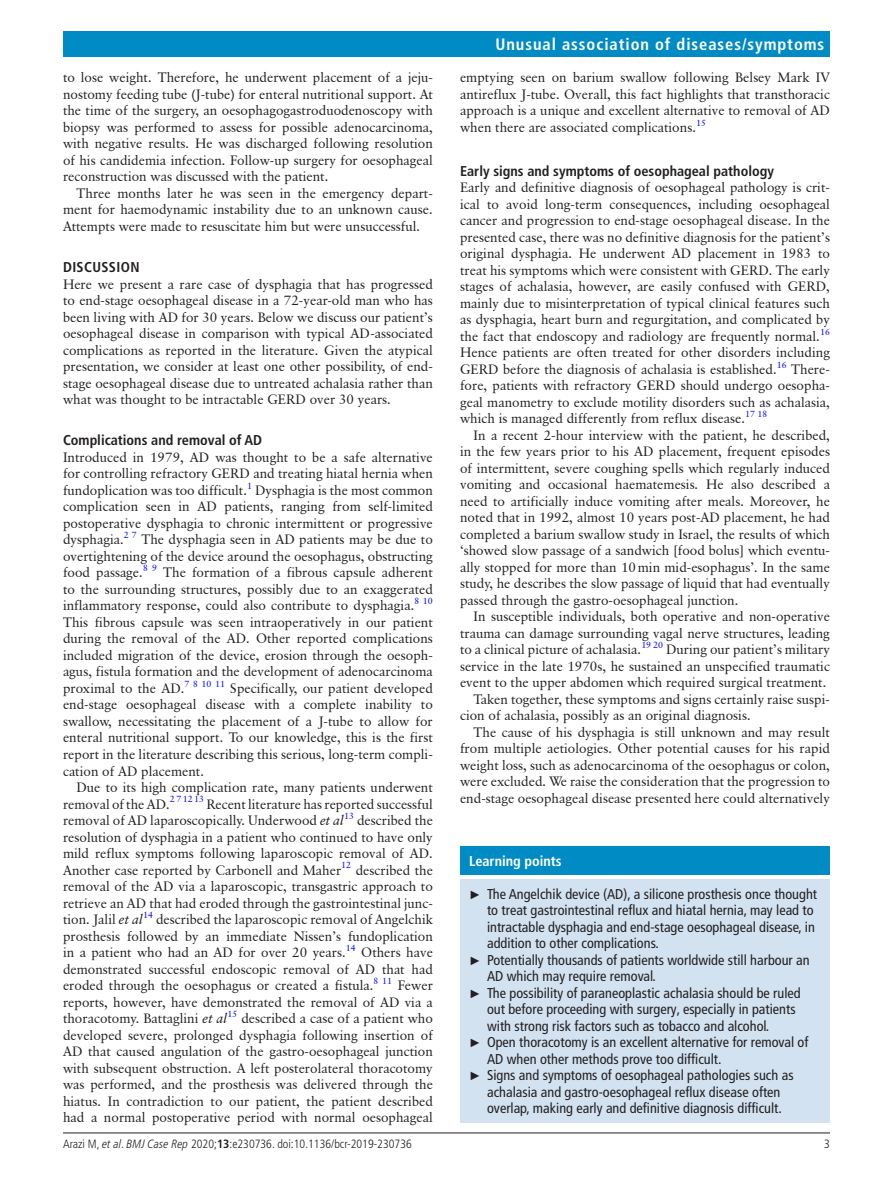
<style>
.page{position:relative;width:893px;height:1191px;background:#fff}
.page>*{position:absolute;margin:0;border:0;box-sizing:border-box;transform-origin:0 0}
.t1{font:700 condensed 16.5px "Frutiger LT Pro";letter-spacing:.055em;color:#fff}
.t2{font:condensed 14.25px "Frutiger LT Pro";color:#231f20}
.t3{font:700 condensed 14.25px "Frutiger LT Pro";color:#231f20}
.t4{font:700 condensed 14.25px "Frutiger LT Pro";color:#fff}
.t5{font:13.5px/16.5px "Classical Garamond BT";color:#231f20;text-align:justify}
.t6{font:300 condensed 12px "Frutiger LT Pro";color:#231f20}
.s1{font-style:italic}
.s2{font-family:"Arial";font-stretch:normal;font-size:12px}
.s3{font-weight:700}
</style>
<div class="page">
<hr style="left:63px;top:1132px;width:767px;height:1px;background:#231f20">
<div style="left:63px;top:31px;width:767px;height:25px;background:#008bc5"></div>
<div style="left:460px;top:846px;width:370px;height:28px;background:#008bc5"></div>
<div style="left:460px;top:879px;width:370px;height:243px;background:#d2e2f0"></div>
<p class="t5" style="left:63px;top:69px;width:371px">to lose weight. Therefore, he underwent placement of a jeju&shy;nostomy feeding tube (J-tube) for enteral nutritional support. At the time of the surgery, an oesophagogastroduodenoscopy with biopsy was performed to assess for possible adenocarcinoma, with negative results. He was discharged following resolution of his candidemia infection. Follow-up surgery for oesophageal reconstruction was discussed with the patient.</p>
<p class="t5" style="left:63px;top:185px;width:371px;text-indent:14px">Three months later he was seen in the emergency depart&shy;ment for haemodynamic instability due to an unknown cause.<br>Attempts were made to resuscitate him but were unsuccessful.</p>
<p class="t3" style="left:63px;top:259px;width:23px">Discuss</p>
<p class="t3" style="left:116px;top:259px;width:25px">ion</p>
<p class="t5" style="left:63px;top:275px;width:371px">Here we present a rare case of dysphagia that has progressed to end-stage oesophageal disease in a 72-year-old man who has been living with AD for 30 years. Below we discuss our patient’s oesophageal disease in comparison with typical AD-associated complications as reported in the literature. Given the atypical presentation, we consider at least one other possibility, of end&shy;stage oesophageal disease due to untreated achalasia rather than what was thought to be intractable GERD over 30 years.</p>
<p class="t3" style="left:63px;top:432px;width:199px">Complications and removal of AD</p>
<p class="t5" style="left:63px;top:449px;width:371px">Introduced in 1979, AD was thought to be a safe alternative for controlling refractory GERD and treating hiatal hernia when fundoplication was too difficult.<sup>1</sup> Dysphagia is the most common complication seen in AD patients, ranging from self-limited postoperative dysphagia to chronic intermittent or progressive dysphagia.<sup>2</sup> <sup>7</sup> The dysphagia seen in AD patients may be due to overtightening of the device around the oesophagus, obstructing food passage.<sup>8</sup> <sup>9</sup> The formation of a fibrous capsule adherent to the surrounding structures, possibly due to an exaggerated inflammatory response, could also contribute to dysphagia.<sup>8</sup> <sup>10<br></sup>This fibrous capsule was seen intraoperatively in our patient during the removal of the AD. Other reported complications included migration of the device, erosion through the oesoph&shy;agus, fistula formation and the development of adenocarcinoma proximal to the AD.<sup>7</sup> <sup>8</sup> <sup>10</sup> <sup>11</sup> Specifically, our patient developed end-stage oesophageal disease with a complete inability to swallow, necessitating the placement of a J-tube to allow for enteral nutritional support. To our knowledge, this is the first report in the literature describing this serious, long-term compli&shy;cation of AD placement.</p>
<p class="t5" style="left:63px;top:779px;width:371px;text-indent:14px">Due to its high complication rate, many patients underwent removal of the AD.<sup>2</sup> <sup>7</sup> <sup>12</sup> <sup>13</sup> Recent literature has reported successful removal of AD laparoscopically. Underwood <span class="s1">et al</span><sup>13</sup> described the resolution of dysphagia in a patient who continued to have only mild reflux symptoms following laparoscopic removal of AD.<br>Another case reported by Carbonell and Maher<sup>12</sup> described the removal of the AD via a laparoscopic, transgastric approach to retrieve an AD that had eroded through the gastrointestinal junc&shy;tion. Jalil <span class="s1">et al</span><sup>14</sup> described the laparoscopic removal of Angelchik prosthesis followed by an immediate Nissen’s fundoplication in a patient who had an AD for over 20 years.<sup>14</sup> Others have demonstrated successful endoscopic removal of AD that had eroded through the oesophagus or created a fistula.<sup>8</sup> <sup>11</sup> Fewer reports, however, have demonstrated the removal of AD via a thoracotomy. Battaglini <span class="s1">et al</span><sup>15</sup> described a case of a patient who developed severe, prolonged dysphagia following insertion of AD that caused angulation of the gastro-oesophageal junction with subsequent obstruction. A left posterolateral thoracotomy was performed, and the prosthesis was delivered through the hiatus. In contradiction to our patient, the patient described had a normal postoperative period with normal oesophageal</p>
<p class="t1" style="left:495px;top:34px;width:330px">Unusual association of diseases/symptoms</p>
<p class="t5" style="left:460px;top:69px;width:371px">emptying seen on barium swallow following Belsey Mark IV antireflux J-tube. Overall, this fact highlights that transthoracic approach is a unique and excellent alternative to removal of AD when there are associated complications.<sup>15</sup></p>
<p class="t3" style="left:460px;top:162px;width:315px">Early signs and symptoms of oesophageal pathology</p>
<p class="t5" style="left:460px;top:179px;width:371px">Early and definitive diagnosis of oesophageal pathology is crit&shy;ical to avoid long-term consequences, including oesophageal cancer and progression to end-stage oesophageal disease. In the presented case, there was no definitive diagnosis for the patient’s original dysphagia. He underwent AD placement in 1983 to treat his symptoms which were consistent with GERD. The early stages of achalasia, however, are easily confused with GERD, mainly due to misinterpretation of typical clinical features such as dysphagia, heart burn and regurgitation, and complicated by the fact that endoscopy and radiology are frequently normal.<sup>16<br></sup>Hence patients are often treated for other disorders including GERD before the diagnosis of achalasia is established.<sup>16</sup> There&shy;fore, patients with refractory GERD should undergo oesopha&shy;geal manometry to exclude motility disorders such as achalasia, which is managed differently from reflux disease.<sup>17</sup> <sup>18</sup></p>
<p class="t5" style="left:460px;top:426px;width:371px;text-indent:14px">In a recent 2-hour interview with the patient, he described, in the few years prior to his AD placement, frequent episodes of intermittent, severe coughing spells which regularly induced vomiting and occasional haematemesis. He also described a need to artificially induce vomiting after meals. Moreover, he noted that in 1992, almost 10 years post-AD placement, he had completed a barium swallow study in Israel, the results of which ‘showed slow passage of a sandwich [food bolus] which eventu&shy;ally stopped for more than 10min mid-esophagus’. In the same study, he describes the slow passage of liquid that had eventually passed through the gastro-oesophageal junction.</p>
<p class="t5" style="left:474px;top:608px;width:358px">In susceptible individuals, both operative and non-operative</p>
<p class="t5" style="left:460px;top:624px;width:371px">trauma can damage surrounding vagal nerve structures, leading</p>
<p class="t5" style="left:460px;top:641px;width:371px">to a clinical picture of achalasia.<sup>19</sup> <sup>20</sup> During our patient’s military</p>
<p class="t5" style="left:460px;top:657px;width:371px">service in the late 1970s, he sustained an unspecified traumatic</p>
<p class="t5" style="left:460px;top:674px;width:368px">event to the upper abdomen which required surgical treatment.</p>
<p class="t5" style="left:474px;top:690px;width:358px">Taken together, these symptoms and signs certainly raise suspi-</p>
<p class="t5" style="left:460px;top:707px;width:292px">cion of achalasia, possibly as an original diagnosis.</p>
<p class="t5" style="left:474px;top:723px;width:358px">The cause of his dysphagia is still unknown and may result</p>
<p class="t5" style="left:460px;top:740px;width:371px">from multiple aetiologies. Other potential causes for his rapid</p>
<p class="t5" style="left:460px;top:756px;width:371px">weight loss, such as adenocarcinoma of the oesophagus or colon,</p>
<p class="t5" style="left:460px;top:773px;width:371px">were excluded. We raise the consideration that the progression to</p>
<p class="t5" style="left:460px;top:789px;width:371px">end-stage oesophageal disease presented here could alternatively</p>
<p class="t4" style="left:469px;top:852px;width:94px">Learning points</p>
<p class="t2" style="left:469px;top:885px;width:350px"><span class="s2">►</span> The Angelchik device (AD), a silicone prosthesis once thought</p>
<p class="t2" style="left:487px;top:902px;width:328px">to treat gastrointestinal reflux and hiatal hernia, may lead to</p>
<p class="t2" style="left:487px;top:918px;width:329px">intractable dysphagia and end-stage oesophageal disease, in</p>
<p class="t2" style="left:487px;top:935px;width:173px">addition to other complications.</p>
<p class="t2" style="left:469px;top:951px;width:342px"><span class="s2">►</span> Potentially thousands of patients worldwide still harbour an</p>
<p class="t2" style="left:487px;top:968px;width:170px">AD which may require removal.</p>
<p class="t2" style="left:469px;top:984px;width:333px"><span class="s2">►</span> The possibility of paraneoplastic achalasia should be ruled</p>
<p class="t2" style="left:487px;top:1001px;width:310px">out before proceeding with surgery, especially in patients</p>
<p class="t2" style="left:487px;top:1017px;width:284px">with strong risk factors such as tobacco and alcohol.</p>
<p class="t2" style="left:469px;top:1034px;width:341px"><span class="s2">►</span> Open thoracotomy is an excellent alternative for removal of</p>
<p class="t2" style="left:487px;top:1050px;width:236px">AD when other methods prove too difficult.</p>
<p class="t2" style="left:469px;top:1067px;width:326px"><span class="s2">►</span> Signs and symptoms of oesophageal pathologies such as</p>
<p class="t2" style="left:487px;top:1083px;width:295px">achalasia and gastro-oesophageal reflux disease often</p>
<p class="t2" style="left:487px;top:1100px;width:296px">overlap, making early and definitive diagnosis difficult.</p>
<p class="t6" style="left:63px;top:1136px;width:350px">Arazi M, <span class="s1">et al</span>. <span class="s1">BMJ Case Rep</span> 2020;<span class="s3">13</span>:e230736. doi:10.1136/bcr-2019-230736</p>
<p class="t6" style="left:824px;top:1136px;width:7px">3</p>
</div>
